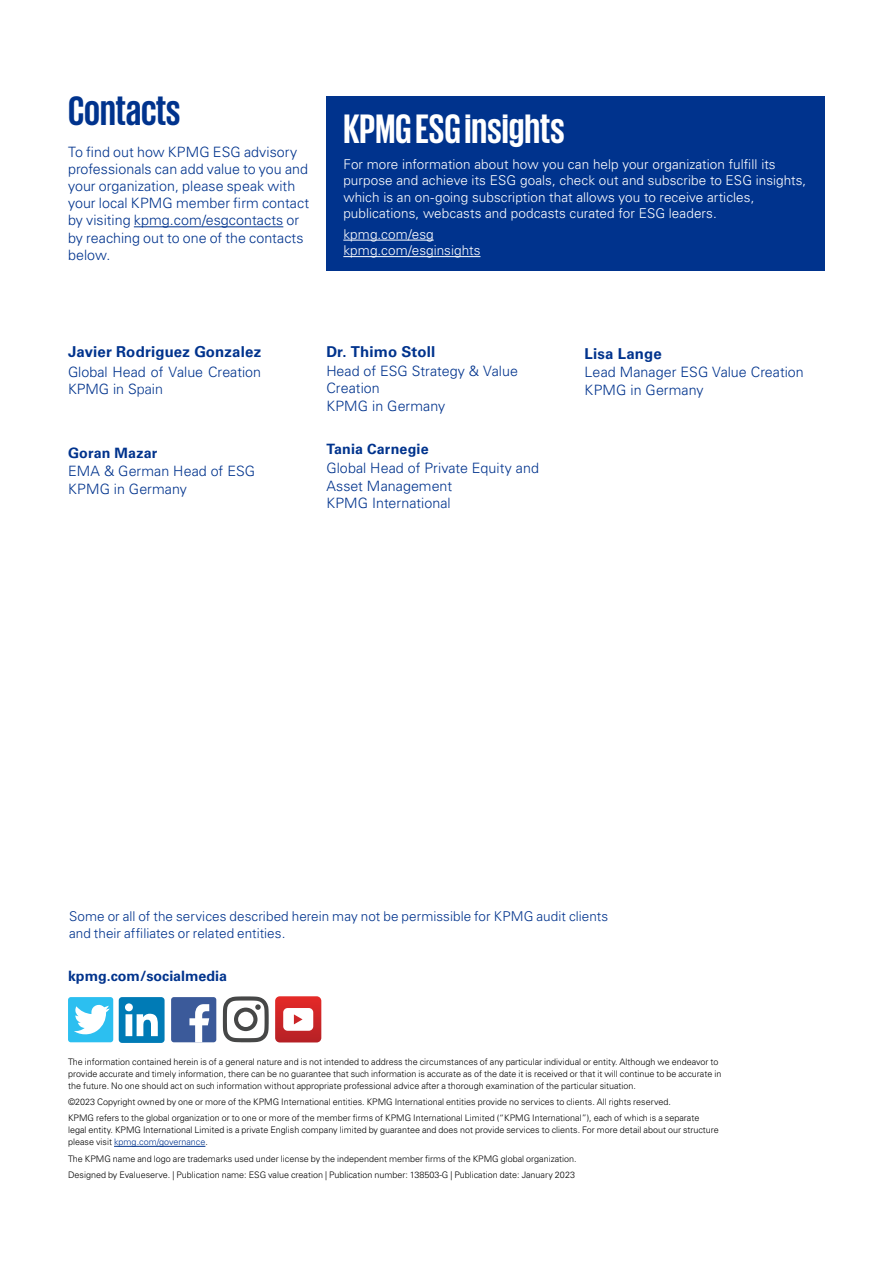
<style>
.page{position:relative;width:893px;height:1263px;background:#fff}
.page>*{position:absolute;margin:0;border:0;box-sizing:border-box;transform-origin:0 0}
.t1{font:700 42px "KPMG";color:#fff}
.t2{font:700 42px "KPMG";letter-spacing:-.005em;color:#00338d}
.t3{font:700 15px "Univers LT Std";letter-spacing:.01em;color:#00338d}
.t4{font:300 14.25px/17.1px "Univers LT Std";color:#00338d}
.t5{font:700 14.25px "Univers LT Std";letter-spacing:.01em;color:#00338d}
.t6{font:300 14.25px "Universfor KPMG";color:#00338d}
.t7{font:300 13.5px/16.5px "Univers LT Std";letter-spacing:.005em;color:#fff}
.t8{font:300 13.5px/16.2px "Univers LT Std";letter-spacing:.005em;color:#00338d}
.t9{font:300 9px/12px "Univers LT Std";color:#000}
.s1{color:#00338d}
</style>
<div class="page">
<hr style="left:114px;top:1146px;width:91px;height:1px;background:#00338d">
<div style="left:326px;top:97px;width:499px;height:174px;background:#00338d"></div>
<hr style="left:343px;top:240px;width:91px;height:1px;background:#fff">
<hr style="left:343px;top:256px;width:137px;height:1px;background:#fff">
<hr style="left:134px;top:226px;width:149px;height:1px;background:#00338d">
<div style="left:171px;top:997px;width:45px;height:45px;background:#3b5a9a;border-radius:3px"></div>
<svg style="left:189px;top:1004px;width:20px;height:38px"></svg>
<svg style="left:223px;top:996px;width:46px;height:46px"></svg>
<svg style="left:275px;top:996px;width:46px;height:46px"></svg>
<div style="left:68px;top:997px;width:45px;height:45px;background:#2cbff0;border-radius:3px"></div>
<svg style="left:74px;top:1004px;width:36px;height:31px"></svg>
<div style="left:119px;top:997px;width:46px;height:46px;background:#007bb6;border-radius:3px"></div>
<svg style="left:125px;top:1003px;width:33px;height:33px"></svg>
<h1 class="t2" style="left:68px;top:90px;width:114px">Contacts</h1>
<h3 class="t4" style="left:68px;top:143px;width:243px">To find out how KPMG ESG advisory professionals can add value to you and your organization, please speak with your local KPMG member firm contact by visiting kpmg.com/esgcontacts or by reaching out to one of the contacts below.</h3>
<h1 class="t1" style="left:343px;top:108px;width:223px">KPMG ESG insights</h1>
<p class="t7" style="left:343px;top:155px;width:464px">For more information about how you can help your organization fulfill its purpose and achieve its ESG goals, check out and subscribe to ESG insights, which is an on-going subscription that allows you to receive articles, publications, webcasts and podcasts curated for ESG leaders.</p>
<h3 class="t7" style="left:343px;top:226px;width:139px">kpmg.com/esg kpmg.com/esginsights</h3>
<h2 class="t3" style="left:68px;top:343px;width:195px">Javier Rodriguez Gonzalez</h2>
<h3 class="t4" style="left:68px;top:363px;width:195px">Global Head of Value Creation</h3>
<h3 class="t6" style="left:68px;top:381px;width:97px">KPMG in Spain</h3>
<h3 class="t5" style="left:68px;top:445px;width:91px">Goran Mazar</h3>
<h3 class="t4" style="left:68px;top:463px;width:189px;line-height:17.7px">EMA &amp; German Head of ESG<br>KPMG in Germany</h3>
<h2 class="t3" style="left:326px;top:343px;width:111px">Dr. Thimo Stoll</h2>
<h3 class="t4" style="left:326px;top:362px;width:193px;line-height:17.7px">Head of ESG Strategy &amp; Value<br>Creation<br>KPMG in Germany</h3>
<h3 class="t5" style="left:326px;top:441px;width:104px">Tania Carnegie</h3>
<h3 class="t4" style="left:326px;top:459px;width:214px;line-height:17.9px">Global Head of Private Equity and<br>Asset Management<br>KPMG International</h3>
<h2 class="t3" style="left:585px;top:345px;width:79px">Lisa Lange</h2>
<h3 class="t4" style="left:585px;top:363px;width:221px;line-height:18px">Lead Manager ESG Value Creation<br>KPMG in Germany</h3>
<h3 class="t8" style="left:69px;top:908px;width:541px">Some or all of the services described herein may not be permissible for KPMG audit clients and their affiliates or related entities.</h3>
<h3 class="t5" style="left:68px;top:968px;width:161px">kpmg.com/socialmedia</h3>
<p class="t9" style="left:68px;top:1056px;width:655px">The information contained herein is of a general nature and is not intended to address the circumstances of any particular individual or entity. Although we endeavor to provide accurate and timely information, there can be no guarantee that such information is accurate as of the date it is received or that it will continue to be accurate in the future. No one should act on such information without appropriate professional advice after a thorough examination of the particular situation.</p>
<p class="t9" style="left:68px;top:1094px;width:633px;line-height:16.2px">©2023 Copyright owned by one or more of the KPMG International entities. KPMG International entities provide no services to clients. All rights reserved.<br>KPMG refers to the global organization or to one or more of the member firms of KPMG International Limited (“KPMG International”), each of which is a separate</p>
<p class="t9" style="left:68px;top:1124px;width:652px">legal entity. KPMG International Limited is a private English company limited by guarantee and does not provide services to clients. For more detail about our structure please visit <span class="s1">kpmg.com/governance</span>.</p>
<p class="t9" style="left:68px;top:1150px;width:510px;line-height:16.2px">The KPMG name and logo are trademarks used under license by the independent member firms of the KPMG global organization.<br>Designed by Evalueserve. | Publication name: ESG value creation | Publication number: 138503-G | Publication date: January 2023</p>
</div>
